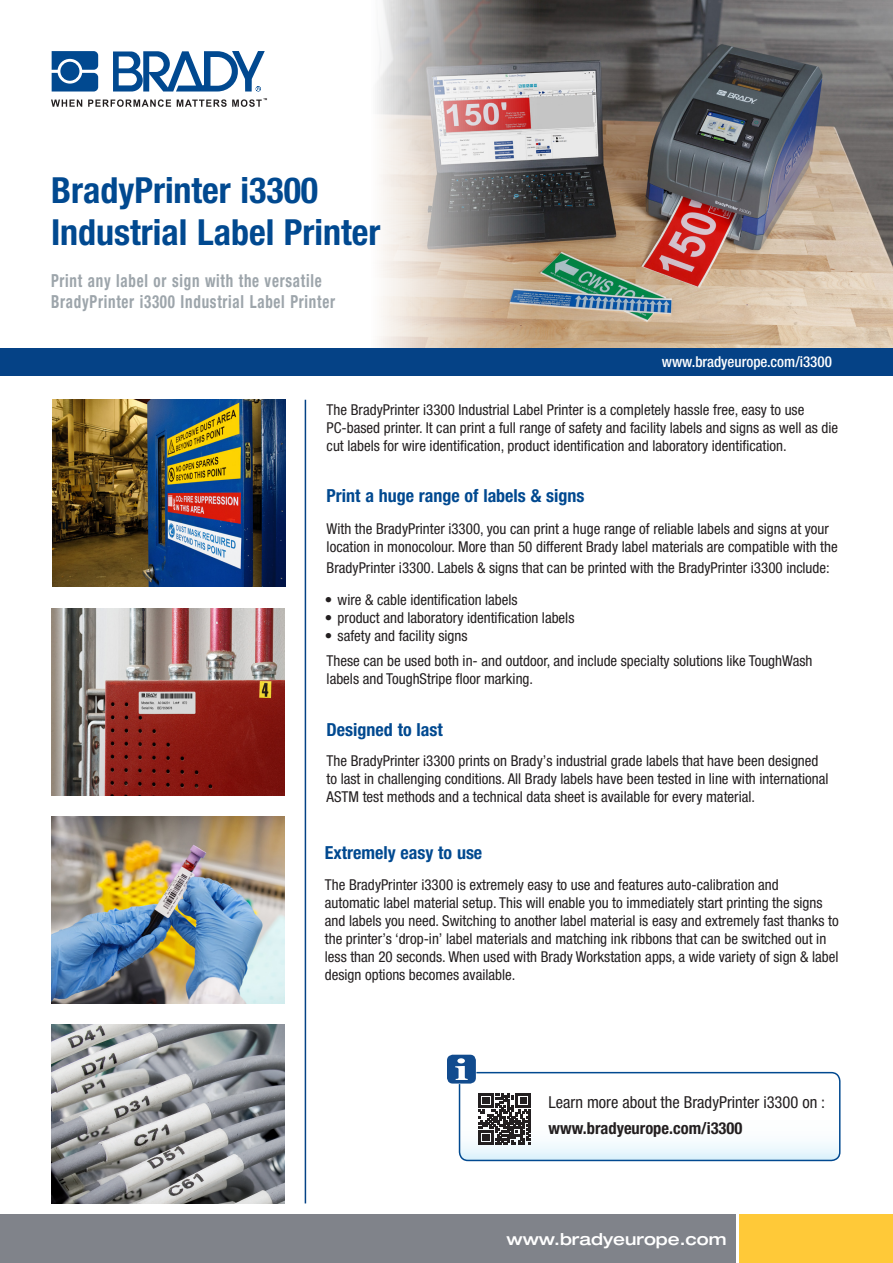
<style>
.page{position:relative;width:893px;height:1263px;background:#fff}
.page>*{position:absolute;margin:0;border:0;box-sizing:border-box;transform-origin:0 0}
.SubHeader{font:700 condensed 36px/42px "Helvetica Neue LT Pro";color:#014990}
.Subheader_Gray{font:700 condensed 18px/21px "Helvetica Neue LT Pro";letter-spacing:.05em;color:#9da5ab;scale:.83 1}
.SubHeader-2{font:700 condensed 18px "Helvetica Neue LT Pro";color:#014990}
.t1{font:condensed 16.5px "Helvetica Neue LT Pro";color:#231f20}
.t2{font:700 condensed 16.5px "Helvetica Neue LT Pro";color:#231f20}
.t3{font:500 expanded 16.5px "Helvetica Neue LT Pro";color:#fff}
.body_text{font:condensed 15px/18px "Helvetica Neue LT Pro";color:#231f20}
.t4{font:500 condensed 15px "Helvetica Neue LT Pro";color:#fff}
</style>
<div class="page">
<img style="left:368px;top:0;width:525px;height:349px">
<div style="left:0;top:349px;width:893px;height:27px;background:#054286"></div>
<hr style="left:305px;top:400px;width:1px;height:803px;background:#054286">
<div style="left:0;top:1215px;width:736px;height:48px;background:#80838a"></div>
<div style="left:740px;top:1215px;width:153px;height:48px;background:#ffc938"></div>
<svg style="left:52px;top:51px;width:46px;height:41px;background:#2966a1"></svg>
<svg style="left:113px;top:51px;width:152px;height:41px"></svg>
<svg style="left:51px;top:100px;width:31px;height:7px"></svg>
<svg style="left:88px;top:99px;width:83px;height:8px"></svg>
<svg style="left:177px;top:98px;width:90px;height:9px"></svg>
<svg style="left:446px;top:1054px;width:30px;height:30px"></svg>
<div style="left:447px;top:1055px;width:29px;height:28px;background:#114b8e;border-radius:6px"></div>
<img style="left:51px;top:1025px;width:234px;height:178px">
<svg style="left:455px;top:1058px;width:385px;height:102px"></svg>
<img style="left:51px;top:816px;width:234px;height:187px">
<img style="left:51px;top:608px;width:234px;height:187px">
<img style="left:52px;top:400px;width:234px;height:187px">
<p class="SubHeader" style="left:51px;top:169px;width:331px">BradyPrinter i3300<br>Industrial Label Printer</p>
<p class="Subheader_Gray" style="left:51px;top:271px;width:344px">Print any label or sign with the versatile<br>BradyPrinter i3300 Industrial Label Printer</p>
<p class="t4" style="left:662px;top:353px;width:172px">www.bradyeurope.com/i3300</p>
<p class="body_text" style="left:327px;top:400px;width:513px">The BradyPrinter i3300 Industrial Label Printer is a completely hassle free, easy to use<br>PC-based printer. It can print a full range of safety and facility labels and signs as well as die cut labels for wire identification, product identification and laboratory identification.</p>
<p class="SubHeader-2" style="left:327px;top:485px;width:259px">Print a huge range of labels &amp; signs</p>
<p class="body_text" style="left:327px;top:519px;width:513px">With the BradyPrinter i3300, you can print a huge range of reliable labels and signs at your location in monocolour. More than 50 different Brady label materials are compatible with the</p>
<p class="body_text" style="left:327px;top:559px;width:504px">BradyPrinter i3300. Labels &amp; signs that can be printed with the BradyPrinter i3300 include:</p>
<p class="body_text" style="left:325px;top:590px;width:194px">• wire &amp; cable identification labels</p>
<p class="body_text" style="left:325px;top:608px;width:251px">• product and laboratory identification labels</p>
<p class="body_text" style="left:325px;top:626px;width:144px">• safety and facility signs</p>
<p class="body_text" style="left:327px;top:651px;width:487px">These can be used both in- and outdoor, and include specialty solutions like ToughWash labels and ToughStripe floor marking.</p>
<p class="SubHeader-2" style="left:327px;top:719px;width:118px">Designed to last</p>
<p class="body_text" style="left:327px;top:752px;width:503px">The BradyPrinter i3300 prints on Brady’s industrial grade labels that have been designed to last in challenging conditions. All Brady labels have been tested in line with international<br>ASTM test methods and a technical data sheet is available for every material.</p>
<p class="SubHeader-2" style="left:325px;top:842px;width:159px">Extremely easy to use</p>
<p class="body_text" style="left:325px;top:875px;width:515px">The BradyPrinter i3300 is extremely easy to use and features auto-calibration and<br>automatic label material setup. This will enable you to immediately start printing the signs and labels you need. Switching to another label material is easy and extremely fast thanks to the printer’s ‘drop-in’ label materials and matching ink ribbons that can be switched out in less than 20 seconds. When used with Brady Workstation apps, a wide variety of sign &amp; label design options becomes available.</p>
<p class="t1" style="left:549px;top:1093px;width:278px">Learn more about the BradyPrinter i3300 on :</p>
<p class="t2" style="left:549px;top:1118px;width:195px">www.bradyeurope.com/i3300</p>
<p class="t3" style="left:506px;top:1229px;width:222px">www.bradyeurope.com</p>
</div>
